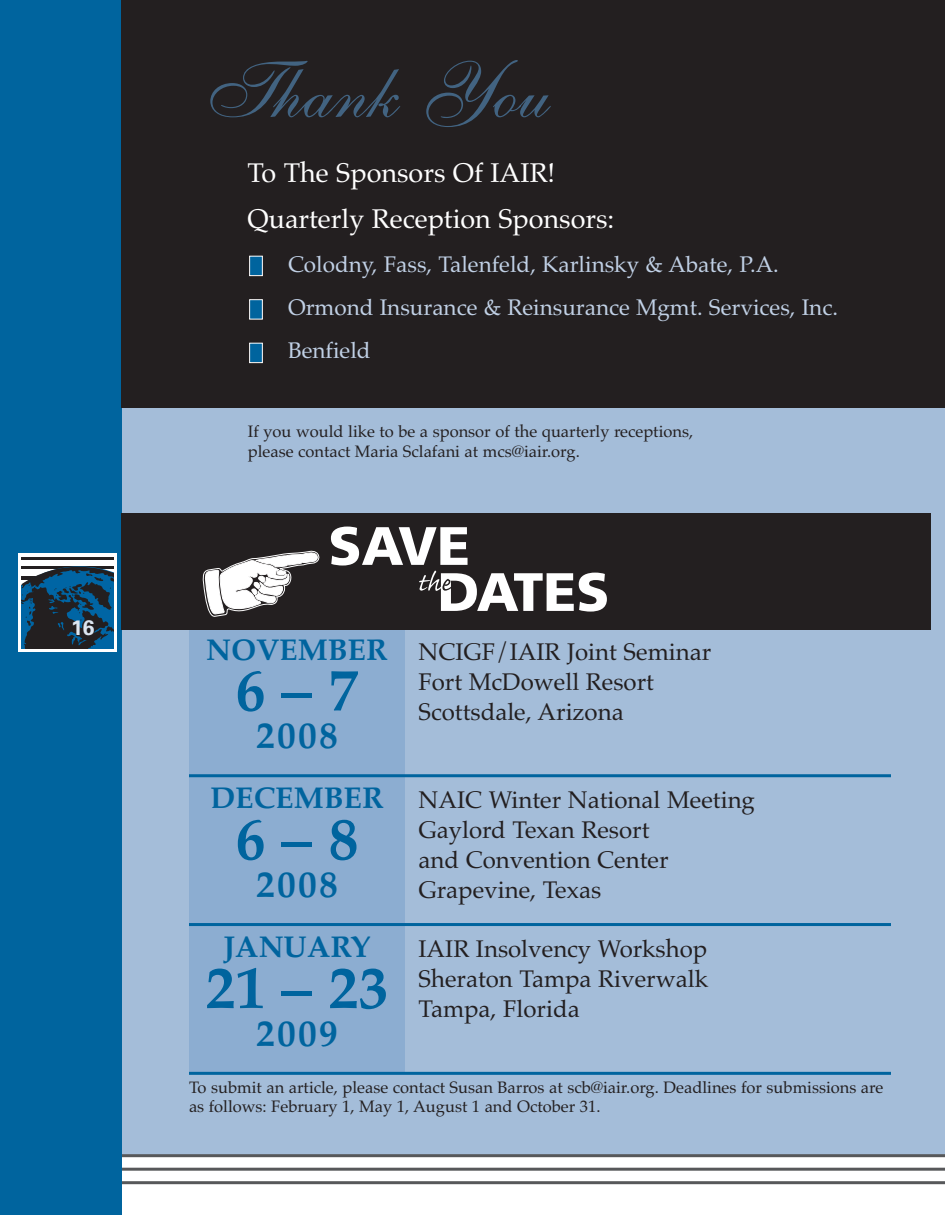
<style>
.page{position:relative;width:945px;height:1215px;background:#fff}
.page>*{position:absolute;margin:0;border:0;box-sizing:border-box;transform-origin:0 0}
.t1{font:700 60px "Palatino";color:#00649e}
.t2{font:700 37.5px "Palatino";letter-spacing:.06em;color:#00649e}
.t3{font:700 30px "Palatino";color:#00649e}
.t4{font:27px/46.5px "Palatino";color:#fff}
.t5{font:24px/30px "Palatino";color:#231f20}
.t6{font:22.5px/43.5px "Palatino";color:#c1d1e6}
.t7{font:700 21px "Univers";color:#dde6f1}
.t8{font:16.5px/19.5px "Palatino";color:#231f20}
</style>
<div class="page">
<div style="left:122px;top:0;width:823px;height:1154px;background:#a4bdd9"></div>
<hr style="left:14px;top:1154px;width:931px;height:3px;background:#57585a">
<hr style="left:14px;top:1168px;width:931px;height:3px;background:#57585a">
<hr style="left:14px;top:1181px;width:931px;height:3px;background:#57585a">
<div style="left:0;top:0;width:122px;height:1215px;background:#00649e"></div>
<svg style="left:18px;top:554px;width:99px;height:98px;background:#d8dfe4"></svg>
<hr style="left:22px;top:557px;width:91px;height:2px;background:#231f20">
<svg style="left:22px;top:566px;width:91px;height:82px"></svg>
<div style="left:122px;top:0;width:823px;height:408px;background:#231f20"></div>
<div style="left:250px;top:344px;width:12px;height:18px;background:#00649e"></div>
<div style="left:249px;top:343px;width:14px;height:20px;border:1px solid #fff"></div>
<div style="left:250px;top:300px;width:12px;height:19px;background:#00649e"></div>
<div style="left:249px;top:299px;width:14px;height:21px;border:1px solid #fff"></div>
<div style="left:250px;top:257px;width:12px;height:18px;background:#00649e"></div>
<div style="left:249px;top:256px;width:14px;height:20px;border:1px solid #fff"></div>
<svg style="left:210px;top:60px;width:308px;height:66px"></svg>
<div style="left:189px;top:628px;width:216px;height:148px;background:#8cadd1"></div>
<div style="left:189px;top:776px;width:216px;height:149px;background:#8cadd1"></div>
<div style="left:189px;top:925px;width:216px;height:148px;background:#8cadd1"></div>
<hr style="left:189px;top:774px;width:702px;height:3px;background:#00649e">
<hr style="left:189px;top:923px;width:702px;height:3px;background:#00649e">
<hr style="left:189px;top:1072px;width:702px;height:3px;background:#00649e">
<div style="left:122px;top:513px;width:810px;height:116px;background:#231f20"></div>
<svg style="left:202px;top:550px;width:118px;height:67px"></svg>
<svg style="left:331px;top:527px;width:276px;height:85px"></svg>
<p class="t7" style="left:71px;top:620px;width:25px">16</p>
<h3 class="t4" style="left:248px;top:149px;width:368px">To The Sponsors Of IAIR!<br>Quarterly Reception Sponsors:</h3>
<h3 class="t6" style="left:288px;top:242px;width:551px">Colodny, Fass, Talenfeld, Karlinsky &amp; Abate, P.A.<br>Ormond Insurance &amp; Reinsurance Mgmt. Services, Inc.<br>Benfield</h3>
<p class="t8" style="left:248px;top:422px;width:447px">If you would like to be a sponsor of the quarterly receptions, please contact Maria Sclafani at mcs@iair.org.</p>
<h3 class="t3" style="left:206px;top:632px;width:183px">NOVEMBER</h3>
<h1 class="t1" style="left:236px;top:655px;width:124px">6–7</h1>
<h2 class="t2" style="left:256px;top:713px;width:83px">2008</h2>
<h3 class="t3" style="left:210px;top:781px;width:175px">DECEMBER</h3>
<h1 class="t1" style="left:236px;top:804px;width:124px">6–8</h1>
<h2 class="t2" style="left:256px;top:862px;width:83px">2008</h2>
<h3 class="t3" style="left:224px;top:929px;width:148px">JANUARY</h3>
<h1 class="t1" style="left:206px;top:952px;width:184px">21 – 23</h1>
<h2 class="t2" style="left:256px;top:1011px;width:83px">2009</h2>
<h3 class="t5" style="left:418px;top:636px;width:294px">NCIGF/IAIR Joint Seminar<br>Fort McDowell Resort<br>Scottsdale, Arizona</h3>
<h3 class="t5" style="left:418px;top:785px;width:338px">NAIC Winter National Meeting<br>Gaylord Texan Resort<br>and Convention Center<br>Grapevine, Texas</h3>
<h3 class="t5" style="left:418px;top:934px;width:291px;text-align:justify">IAIR Insolvency Workshop Sheraton Tampa Riverwalk Tampa, Florida</h3>
<p class="t8" style="left:189px;top:1077px;width:696px">To submit an article, please contact Susan Barros at scb@iair.org. Deadlines for submissions are as follows: February 1, May 1, August 1 and October 31.</p>
</div>
